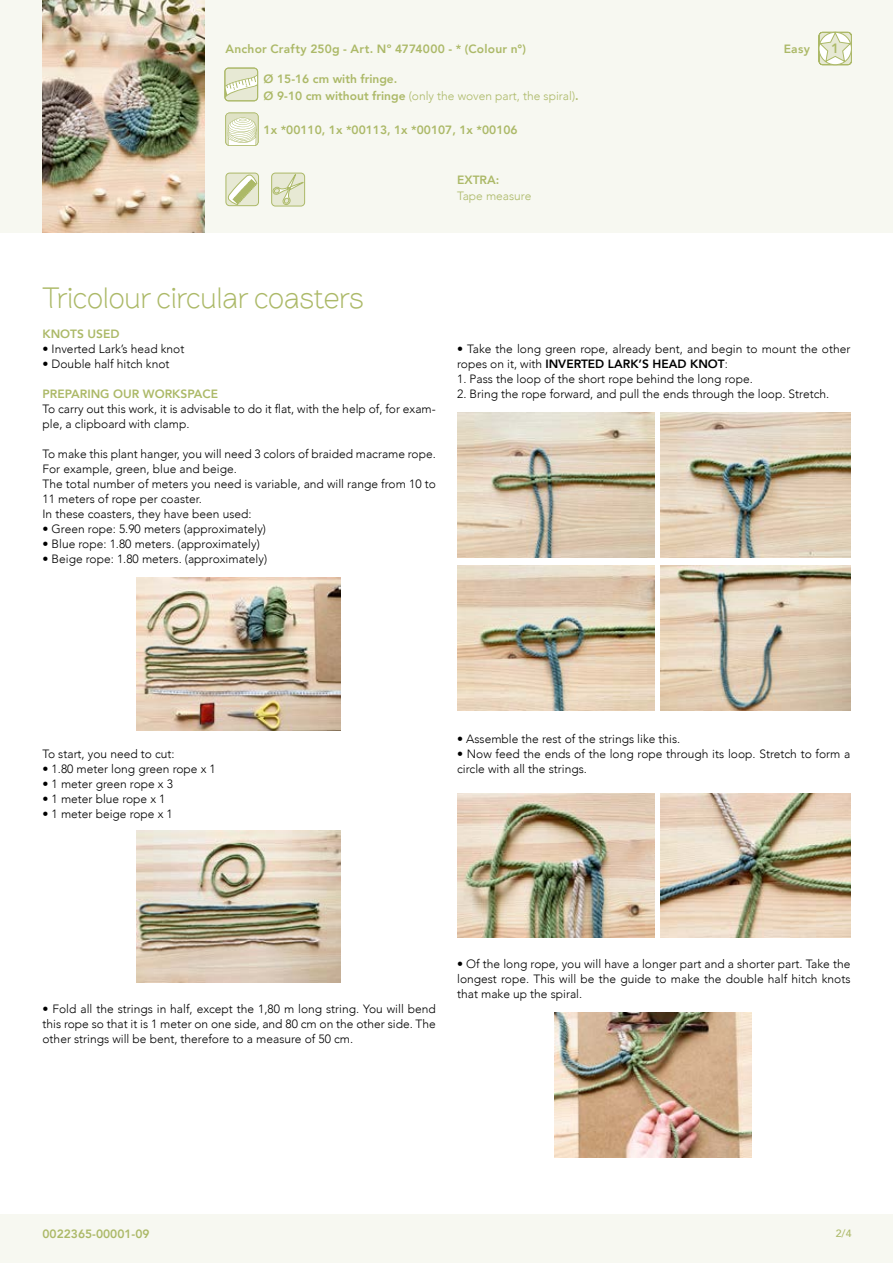
<style>
.page{position:relative;width:893px;height:1263px;background:#fff}
.page>*{position:absolute;margin:0;border:0;box-sizing:border-box;transform-origin:0 0}
.t1{font:300 30px "Brownstone Sans";letter-spacing:-.015em;color:#acb968}
.t2{font:800 13.5px "Avenir";color:#acb968}
.t3{font:300 12px/15px "Avenir";color:#000}
.t4{font:800 12px/16.5px "Avenir";color:#acb968}
.t5{font:800 12px "Avenir";letter-spacing:.02em;color:#acb968}
.t6{font:300 12px "Avenir";color:#acb968}
.t7{font:500 10.5px "Avenir";color:#acb968}
.s1{font-weight:300}
.s2{font-weight:800}
</style>
<div class="page">
<div style="left:0;top:0;width:893px;height:233px;background:#f7f8f1"></div>
<div style="left:225px;top:68px;width:33px;height:33px;background:#e7e9d4;border-radius:4px"></div>
<svg style="left:227px;top:75px;width:29px;height:21px"></svg>
<div style="left:225px;top:68px;width:33px;height:33px;border:1px solid #acb968;border-radius:4px"></div>
<svg style="left:818px;top:31px;width:34px;height:35px"></svg>
<div style="left:0;top:1214px;width:893px;height:49px;background:#f7f8f1"></div>
<svg style="left:225px;top:113px;width:34px;height:33px"></svg>
<div style="left:226px;top:173px;width:33px;height:33px;border:1px solid #acb968;border-radius:4px"></div>
<svg style="left:227px;top:174px;width:30px;height:31px"></svg>
<div style="left:271px;top:173px;width:34px;height:33px;border:1px solid #acb968;border-radius:4px"></div>
<svg style="left:272px;top:173px;width:31px;height:32px"></svg>
<img style="left:137px;top:578px;width:203px;height:152px">
<img style="left:457px;top:413px;width:197px;height:144px">
<img style="left:457px;top:565px;width:197px;height:145px">
<img style="left:457px;top:793px;width:197px;height:145px">
<img style="left:555px;top:1013px;width:197px;height:144px">
<img style="left:660px;top:413px;width:190px;height:144px">
<img style="left:660px;top:565px;width:190px;height:145px">
<img style="left:660px;top:793px;width:190px;height:145px">
<img style="left:137px;top:830px;width:203px;height:153px">
<img style="left:43px;top:0;width:161px;height:233px">
<p class="t5" style="left:225px;top:39px;width:302px">Anchor Crafty 250g - Art. Nº 4774000 - * (Colour n°)</p>
<p class="t4" style="left:264px;top:71px;width:317px">Ø 15-16 cm with fringe.<br>Ø 9-10 cm without fringe <span class="s1">(only the woven part, the spiral)</span>.</p>
<p class="t4" style="left:264px;top:121px;width:256px">1x *00110, 1x *00113, 1x *00107, 1x *00106</p>
<p class="t4" style="left:457px;top:171px;width:44px">EXTRA:</p>
<p class="t6" style="left:457px;top:189px;width:76px">Tape measure</p>
<p class="t4" style="left:784px;top:40px;width:28px">Easy</p>
<p class="t2" style="left:831px;top:38px;width:9px">1</p>
<h1 class="t1" style="left:43px;top:280px;width:323px">Tricolour circular coasters</h1>
<p class="t4" style="left:43px;top:325px;width:79px">KNOTS USED</p>
<p class="t3" style="left:43px;top:341px;width:143px">• Inverted Lark’s head knot</p>
<p class="t3" style="left:43px;top:356px;width:128px">• Double half hitch knot</p>
<p class="t4" style="left:43px;top:385px;width:177px">PREPARING OUR WORKSPACE</p>
<p class="t3" style="left:43px;top:401px;width:395px">To carry out this work, it is advisable to do it flat, with the help of, for exam&shy;ple, a clipboard with clamp.</p>
<p class="t3" style="left:43px;top:446px;width:395px">To make this plant hanger, you will need 3 colors of braided macrame rope.<br>For example, green, blue and beige.<br>The total number of meters you need is variable, and will range from 10 to 11 meters of rope per coaster.<br>In these coasters, they have been used:</p>
<p class="t3" style="left:43px;top:521px;width:225px">• Green rope: 5.90 meters (approximately)</p>
<p class="t3" style="left:43px;top:536px;width:219px">• Blue rope: 1.80 meters. (approximately)</p>
<p class="t3" style="left:43px;top:551px;width:226px">• Beige rope: 1.80 meters. (approximately)</p>
<p class="t3" style="left:457px;top:341px;width:395px">• Take the long green rope, already bent, and begin to mount the other ropes on it, with <span class="s2">INVERTED LARK’S HEAD KNOT</span>:</p>
<p class="t3" style="left:457px;top:371px;width:297px">1. Pass the loop of the short rope behind the long rope.</p>
<p class="t3" style="left:457px;top:386px;width:374px">2. Bring the rope forward, and pull the ends through the loop. Stretch.</p>
<p class="t3" style="left:43px;top:746px;width:134px">To start, you need to cut:</p>
<p class="t3" style="left:43px;top:761px;width:175px">• 1.80 meter long green rope x 1</p>
<p class="t3" style="left:43px;top:776px;width:132px">• 1 meter green rope x 3</p>
<p class="t3" style="left:43px;top:791px;width:124px">• 1 meter blue rope x 1</p>
<p class="t3" style="left:43px;top:806px;width:132px">• 1 meter beige rope x 1</p>
<p class="t3" style="left:457px;top:731px;width:225px">• Assemble the rest of the strings like this.</p>
<p class="t3" style="left:457px;top:746px;width:395px">• Now feed the ends of the long rope through its loop. Stretch to form a circle with all the strings.</p>
<p class="t3" style="left:43px;top:1001px;width:395px;text-align:justify">• Fold all the strings in half, except the 1,80 m long string. You will bend this rope so that it is 1 meter on one side, and 80 cm on the other side. The other strings will be bent, therefore to a measure of 50 cm.</p>
<p class="t3" style="left:457px;top:956px;width:395px;text-align:justify">• Of the long rope, you will have a longer part and a shorter part. Take the longest rope. This will be the guide to make the double half hitch knots that make up the spiral.</p>
<p class="t4" style="left:43px;top:1225px;width:109px">0022365-00001-09</p>
<p class="t7" style="left:836px;top:1225px;width:17px">2/4</p>
</div>
